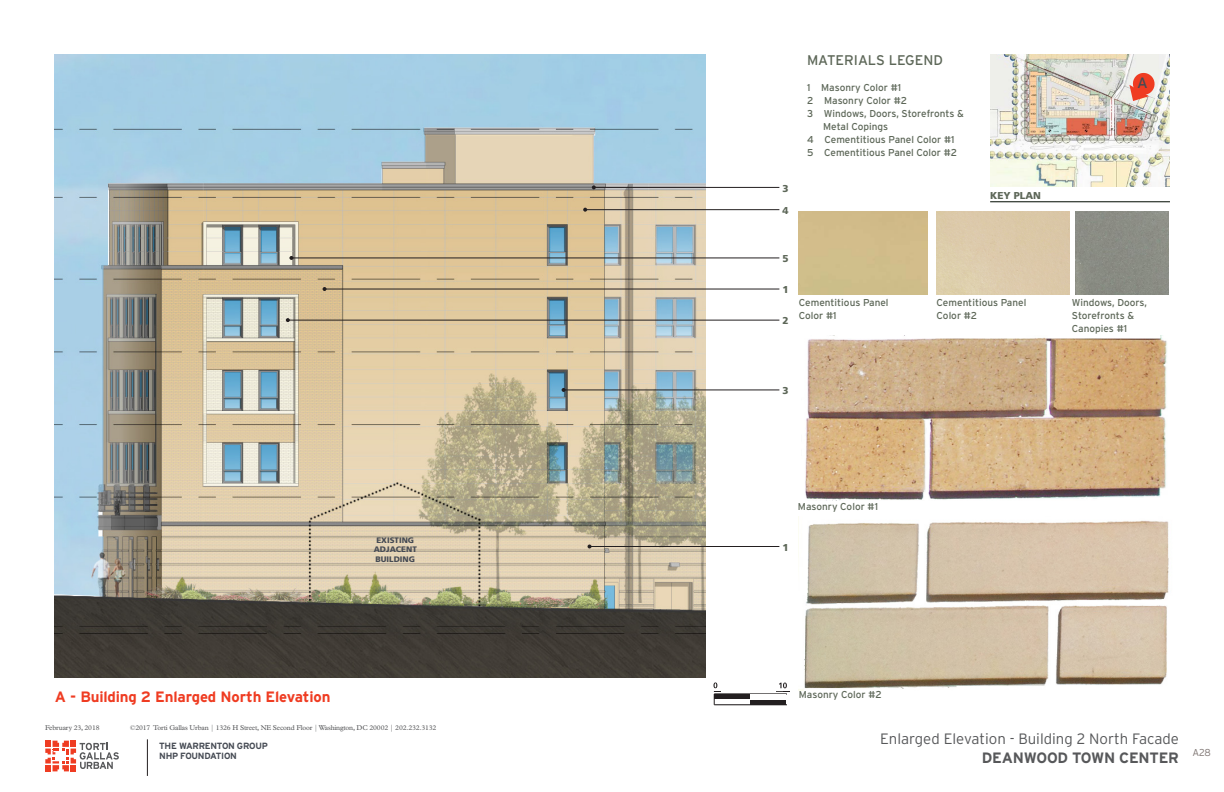
<style>
.page{position:relative;width:1224px;height:792px;background:#fff}
.page>*{position:absolute;margin:0;border:0;box-sizing:border-box;transform-origin:0 0}
.Subtitle{font:300 15px "Interstate";color:#57585a}
.Subhead{font:700 15px "Interstate";letter-spacing:-.01em;color:#ef3c22}
.t1{font:700 15px "Interstate";letter-spacing:-.015em;color:#57585a}
.Subhead-2{font:15px "Interstate";color:#464b54}
.Annotation_Plan_Labe{font:14px "Interstate";color:#5d6758}
.Annotation_Plan_Labe-2{font:10px/13px "Interstate";color:#5d6758}
.t2{font:900 10px "Frutiger";color:#5d6758}
.t3{font:300 10px "Interstate";color:#7f7673}
.t4{font:700 9px/10.5px "Interstate";letter-spacing:-.03em;color:#464b54}
.t5{font:900 8px "Frutiger";color:#464b54}
.t6{font:7px "Plantin MT Std";letter-spacing:-.02em;color:#57585a}
</style>
<div class="page">
<svg style="left:45px;top:741px;width:74px;height:30px"></svg>
<hr style="left:147px;top:739px;width:1px;height:37px;background:#231f20">
<img style="left:55px;top:54px;width:651px;height:623px">
<img style="left:990px;top:54px;width:180px;height:133px">
<hr style="left:990px;top:201px;width:180px;height:1px;background:#000b00">
<hr style="left:585px;top:209px;width:194px;height:1px;background:#231f20">
<svg style="left:583px;top:208px;width:4px;height:4px"></svg>
<hr style="left:594px;top:187px;width:185px;height:1px;background:#231f20">
<svg style="left:592px;top:185px;width:4px;height:4px"></svg>
<hr style="left:564px;top:389px;width:215px;height:1px;background:#231f20">
<svg style="left:562px;top:388px;width:4px;height:4px"></svg>
<hr style="left:291px;top:257px;width:488px;height:1px;background:#231f20">
<svg style="left:289px;top:256px;width:4px;height:4px"></svg>
<hr style="left:325px;top:289px;width:454px;height:1px;background:#231f20">
<svg style="left:323px;top:287px;width:4px;height:4px"></svg>
<hr style="left:288px;top:320px;width:491px;height:1px;background:#231f20">
<svg style="left:286px;top:318px;width:4px;height:4px"></svg>
<hr style="left:590px;top:546px;width:189px;height:1px;background:#231f20">
<svg style="left:588px;top:545px;width:4px;height:4px"></svg>
<div style="left:1076px;top:212px;width:92px;height:83px;background:#8a8d84"></div>
<img style="left:798px;top:517px;width:371px;height:173px">
<img style="left:805px;top:335px;width:362px;height:165px">
<svg style="left:1129px;top:69px;width:27px;height:34px"></svg>
<div style="left:714px;top:694px;width:36px;height:5px;background:#231f20"></div>
<div style="left:750px;top:699px;width:36px;height:6px;background:#231f20"></div>
<div style="left:750px;top:694px;width:36px;height:6px;background:#fff"></div>
<hr style="left:714px;top:705px;width:73px;height:1px;background:#231f20">
<svg style="left:714px;top:682px;width:3px;height:6px"></svg>
<svg style="left:779px;top:683px;width:8px;height:5px"></svg>
<p class="t5" style="left:376px;top:535px;width:39px">EXISTING</p>
<p class="t5" style="left:374px;top:544px;width:45px">ADJACENT</p>
<p class="t5" style="left:375px;top:554px;width:41px">BUILDING</p>
<p class="Subhead" style="left:55px;top:688px;width:277px">A - Building 2 Enlarged North Elevation</p>
<p class="t6" style="left:45px;top:723px;width:56px">February 23, 2018</p>
<p class="t6" style="left:130px;top:723px;width:308px">©2017 Torti Gallas Urban | 1326 H Street, NE Second Floor | Washington, DC 20002 | 202.232.3132</p>
<p class="t4" style="left:159px;top:740px;width:110px">THE WARRENTON GROUP<br>NHP FOUNDATION</p>
<p class="t2" style="left:782px;top:182px;width:8px">3</p>
<p class="t2" style="left:782px;top:204px;width:8px">4</p>
<p class="Annotation_Plan_Labe" style="left:807px;top:52px;width:137px">MATERIALS LEGEND</p>
<p class="Annotation_Plan_Labe-2" style="left:807px;top:81px;width:96px">1 Masonry Color #1</p>
<p class="Annotation_Plan_Labe-2" style="left:807px;top:94px;width:102px">2 Masonry Color #2</p>
<p class="Annotation_Plan_Labe-2" style="left:823px;top:107px;width:142px;text-indent:-16px">3 Windows, Doors, Storefronts &amp;<br>Metal Copings</p>
<p class="Annotation_Plan_Labe-2" style="left:807px;top:133px;width:149px">4 Cementitious Panel Color #1</p>
<p class="Annotation_Plan_Labe-2" style="left:807px;top:146px;width:152px">5 Cementitious Panel Color #2</p>
<p class="t2" style="left:990px;top:190px;width:52px">KEY PLAN</p>
<p class="Subhead-2" style="left:1137px;top:74px;width:12px">A</p>
<p class="t2" style="left:782px;top:253px;width:8px">5</p>
<p class="t2" style="left:782px;top:284px;width:8px">1</p>
<p class="t2" style="left:782px;top:315px;width:8px">2</p>
<p class="Annotation_Plan_Labe-2" style="left:799px;top:296px;width:91px">Cementitious Panel<br>Color #1</p>
<p class="Annotation_Plan_Labe-2" style="left:937px;top:296px;width:91px">Cementitious Panel<br>Color #2</p>
<p class="Annotation_Plan_Labe-2" style="left:1072px;top:296px;width:77px">Windows, Doors,<br>Storefronts &amp;<br>Canopies #1</p>
<p class="t2" style="left:782px;top:385px;width:8px">3</p>
<p class="Annotation_Plan_Labe-2" style="left:798px;top:500px;width:82px">Masonry Color #1</p>
<p class="t2" style="left:782px;top:541px;width:8px">1</p>
<p class="Annotation_Plan_Labe-2" style="left:799px;top:688px;width:84px">Masonry Color #2</p>
<p class="Subtitle" style="left:880px;top:730px;width:300px">Enlarged Elevation - Building 2 North Facade</p>
<h1 class="t1" style="left:982px;top:749px;width:199px">DEANWOOD TOWN CENTER</h1>
<p class="t3" style="left:1192px;top:747px;width:20px">A28</p>
</div>
